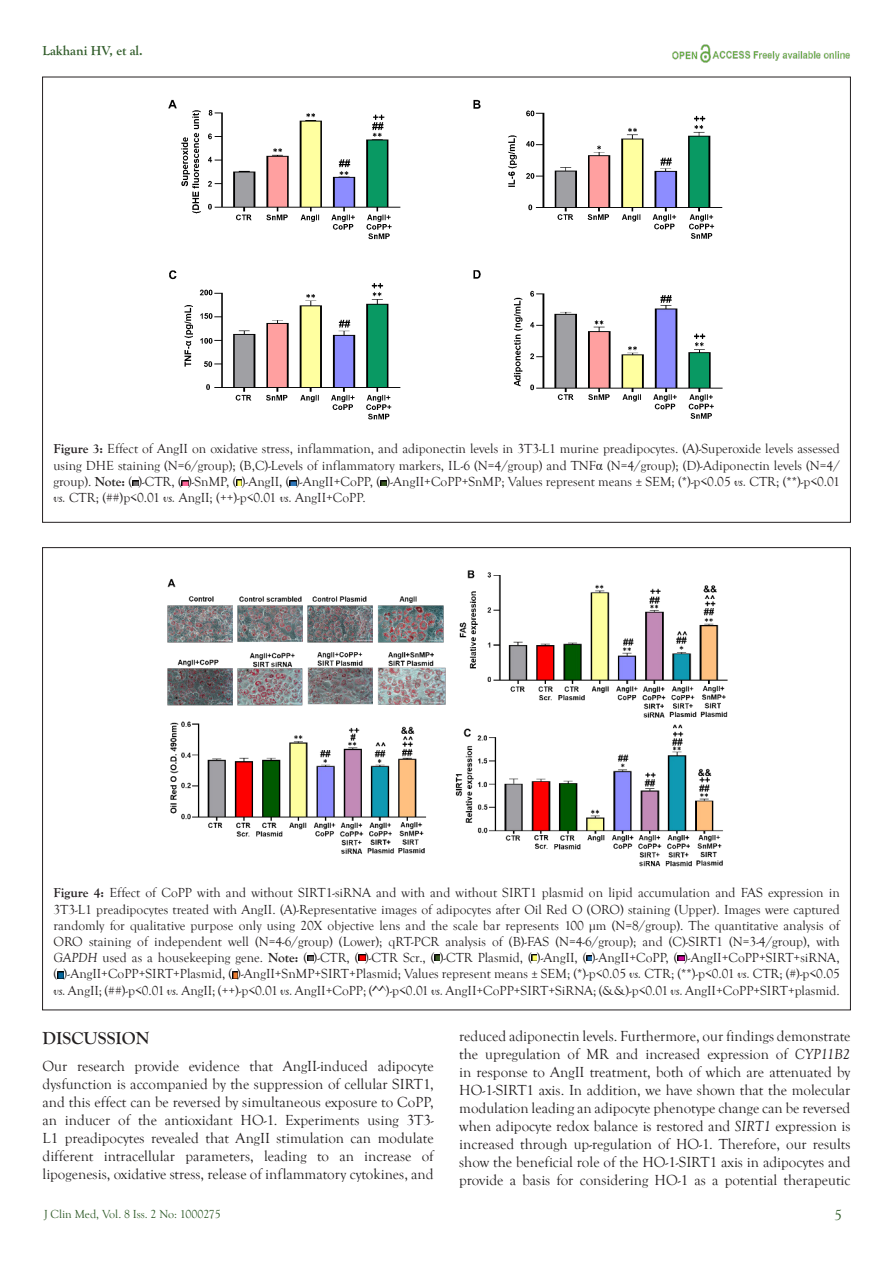
<style>
.page{position:relative;width:893px;height:1263px;background:#fff}
.page>*{position:absolute;margin:0;border:0;box-sizing:border-box;transform-origin:0 0}
.t1{font:700 18px "Goudy Old Style T";color:#231f20}
.Body_Text_First_Indent{font:15px/18px "Goudy Old Style T";color:#231f20;text-align:justify}
.t2{font:15px "Goudy Old Style T";color:#2f5b28}
.t3{font:13.5px/16.2px "Goudy Old Style T";color:#231f20;text-align:justify}
.t4{font:700 13.5px "Goudy Old Style T";color:#2f5b28}
.t5{font:12px "Goudy Old Style T";color:#2f5b28}
.s1{font-weight:700}
.s2{font-family:"Times New Roman"}
.s3{font-style:italic}
</style>
<div class="page">
<img style="left:672px;top:44px;width:178px;height:19px">
<svg style="left:132px;top:481px;width:6px;height:5px"></svg>
<svg style="left:182px;top:481px;width:6px;height:5px"></svg>
<svg style="left:237px;top:479px;width:5px;height:7px"></svg>
<svg style="left:290px;top:481px;width:6px;height:5px"></svg>
<svg style="left:380px;top:481px;width:7px;height:5px"></svg>
<img style="left:168px;top:99px;width:555px;height:321px">
<svg style="left:307px;top:955px;width:7px;height:6px"></svg>
<svg style="left:359px;top:954px;width:6px;height:7px"></svg>
<svg style="left:435px;top:954px;width:5px;height:7px"></svg>
<svg style="left:532px;top:954px;width:5px;height:7px"></svg>
<svg style="left:587px;top:955px;width:5px;height:6px"></svg>
<svg style="left:678px;top:955px;width:6px;height:6px"></svg>
<svg style="left:57px;top:972px;width:7px;height:6px"></svg>
<svg style="left:232px;top:972px;width:5px;height:6px"></svg>
<img style="left:167px;top:570px;width:561px;height:297px">
<p class="t4" style="left:43px;top:43px;width:102px">Lakhani HV, et al.</p>
<p class="t3" style="left:54px;top:441px;width:788px"><span class="s1">Figure 3:</span> Effect of AngII on oxidative stress, inflammation, and adiponectin levels in 3T3-L1 murine preadipocytes. (A)-Superoxide levels assessed using DHE staining (N=6/group); (B,C)-Levels of inflammatory markers, IL-6 (N=4/group) and TNF<span class="s2">α</span> (N=4/group); (D)-Adiponectin levels (N=4/ group). <span class="s1">Note:</span> ( )-CTR, ( )-SnMP, ( )-AngII, ( )-AngII+CoPP, ( )-AngII+CoPP+SnMP; Values represent means ± SEM; (*)-p&lt;0.05 <span class="s3">vs.</span> CTR; (**)-p&lt;0.01 <span class="s3">vs.</span> CTR; (##)p&lt;0.01 <span class="s3">vs.</span> AngII; (++)-p&lt;0.01 <span class="s3">vs.</span> AngII+CoPP.</p>
<p class="t3" style="left:54px;top:885px;width:788px"><span class="s1">Figure 4:</span> Effect of CoPP with and without SIRT1-siRNA and with and without SIRT1 plasmid on lipid accumulation and FAS expression in 3T3-L1 preadipocytes treated with AngII. (A)-Representative images of adipocytes after Oil Red O (ORO) staining (Upper). Images were captured randomly for qualitative purpose only using 20X objective lens and the scale bar represents 100 µm (N=8/group). The quantitative analysis of ORO staining of independent well (N=4-6/group) (Lower); qRT-PCR analysis of (B)-FAS (N=4-6/group); and (C)-SIRT1 (N=3-4/group), with <span class="s3">GAPDH</span> used as a housekeeping gene. <span class="s1">Note:</span> ( )-CTR, ( )-CTR Scr., ( )-CTR Plasmid, ( )-AngII, ( )-AngII+CoPP, ( )-AngII+CoPP+SIRT+siRNA, ( )-AngII+CoPP+SIRT+Plasmid, ( )-AngII+SnMP+SIRT+Plasmid; Values represent means ± SEM; (*)-p&lt;0.05 <span class="s3">vs.</span> CTR; (**)-p&lt;0.01 <span class="s3">vs.</span> CTR; (#)-p&lt;0.05 <span class="s3">vs.</span> AngII; (##)-p&lt;0.01 <span class="s3">vs.</span> AngII; (++)-p&lt;0.01 <span class="s3">vs.</span> AngII+CoPP; (^^)-p&lt;0.01 <span class="s3">vs.</span> AngII+CoPP+SIRT+SiRNA; (&amp;&amp;)-p&lt;0.01 <span class="s3">vs.</span> AngII+CoPP+SIRT+plasmid.</p>
<p class="t1" style="left:43px;top:1028px;width:108px">DISCUSSION</p>
<p class="Body_Text_First_Indent" style="left:43px;top:1057px;width:393px">Our research provide evidence that AngII-induced adipocyte dysfunction is accompanied by the suppression of cellular SIRT1, and this effect can be reversed by simultaneous exposure to CoPP, an inducer of the antioxidant HO-1. Experiments using 3T3- L1 preadipocytes revealed that AngII stimulation can modulate different intracellular parameters, leading to an increase of lipogenesis, oxidative stress, release of inflammatory cytokines, and</p>
<p class="t5" style="left:44px;top:1207px;width:178px">J Clin Med, Vol. 8 Iss. 2 No: 1000275</p>
<p class="Body_Text_First_Indent" style="left:459px;top:1028px;width:393px">reduced adiponectin levels. Furthermore, our findings demonstrate the upregulation of MR and increased expression of <span class="s3">CYP11B2 </span>in response to AngII treatment, both of which are attenuated by HO-1-SIRT1 axis. In addition, we have shown that the molecular modulation leading an adipocyte phenotype change can be reversed when adipocyte redox balance is restored and <span class="s3">SIRT1</span> expression is increased through up-regulation of HO-1. Therefore, our results show the beneficial role of the HO-1-SIRT1 axis in adipocytes and provide a basis for considering HO-1 as a potential therapeutic</p>
<p class="t2" style="left:834px;top:1207px;width:9px">5</p>
</div>
